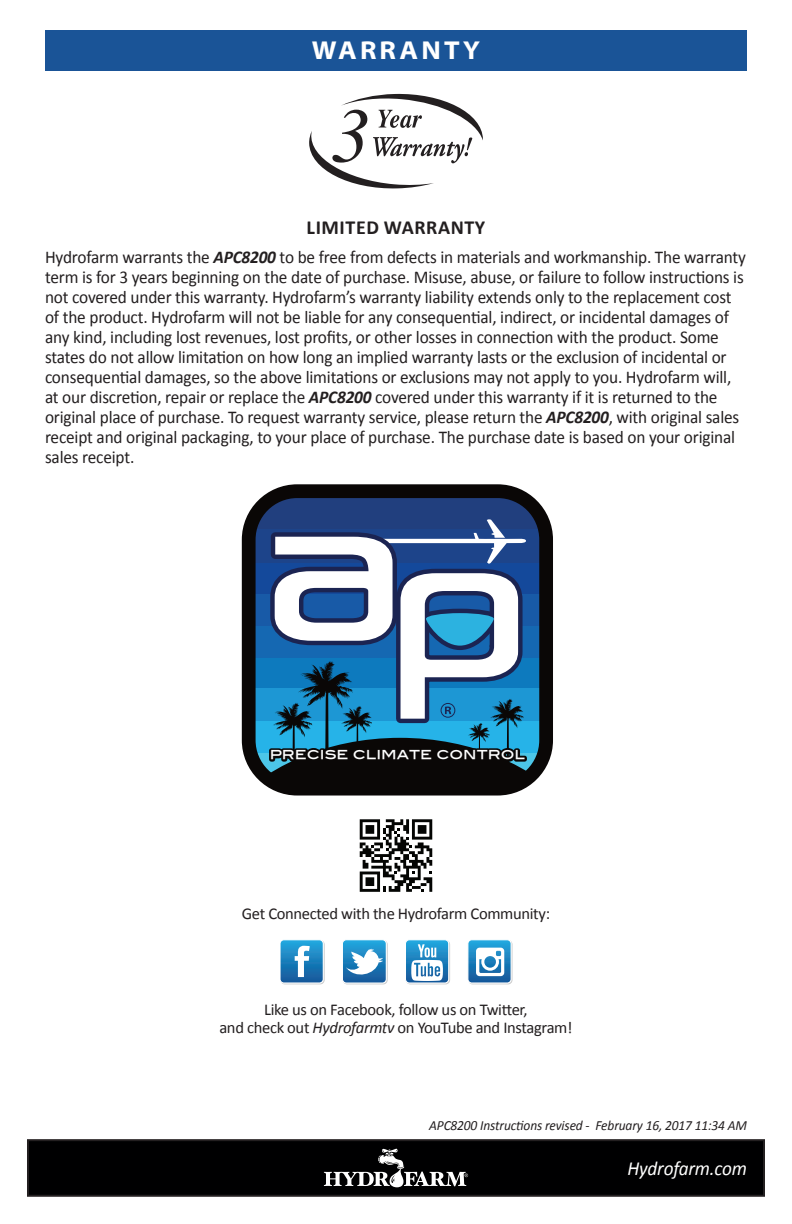
<style>
.page{position:relative;width:792px;height:1224px;background:#fff}
.page>*{position:absolute;margin:0;border:0;box-sizing:border-box;transform-origin:0 0}
.t1{font:700 semi-expanded 26px "Myriad Pro";letter-spacing:.12em;color:#fff}
.t2{font:700 20px "Calibri";letter-spacing:.03em;color:#231f20}
.t3{font:italic 20px "Calibri";letter-spacing:-.01em;color:#fff;scale:.96 1}
.t4{font:18px/20px "Calibri";letter-spacing:-.01em;color:#231f20;scale:.96 1}
.t5{font:16.6px/18px "Calibri";letter-spacing:-.02em;color:#231f20;text-align:center}
.t6{font:14.6px "Blair Md ITCTT Medium";color:#fff}
.t7{font:italic 14px "Calibri";letter-spacing:-.01em;color:#231f20;scale:.96 1}
.s1{font-weight:700;font-style:italic}
.s2{font-style:italic}
</style>
<div class="page">
<div style="left:28px;top:1140px;width:736px;height:56px;background:#000001"></div>
<div style="left:27px;top:1139px;width:738px;height:58px;border:2px solid #231f20"></div>
<svg style="left:324px;top:1149px;width:144px;height:38px"></svg>
<svg style="left:309px;top:93px;width:174px;height:96px"></svg>
<div style="left:45px;top:30px;width:702px;height:41px;background:#1a5497"></div>
<svg style="left:360px;top:819px;width:72px;height:73px"></svg>
<svg style="left:405px;top:939px;width:45px;height:45px"></svg>
<svg style="left:468px;top:939px;width:45px;height:45px"></svg>
<svg style="left:280px;top:939px;width:45px;height:45px"></svg>
<svg style="left:343px;top:939px;width:45px;height:45px"></svg>
<svg style="left:242px;top:484px;width:311px;height:312px;background:#353c50"></svg>
<svg style="left:249px;top:519px;width:297px;height:270px"></svg>
<h1 class="t1" style="left:312px;top:36px;width:170px">WARRANTY</h1>
<p class="t2" style="left:307px;top:214px;width:180px">LIMITED WARRANTY</p>
<p class="t4" style="left:45px;top:247px;width:732px">Hydrofarm warrants the <span class="s1">APC8200</span> to be free from defects in materials and workmanship. The warranty term is for 3 years beginning on the date of purchase. Misuse, abuse, or failure to follow instructions is not covered under this warranty. Hydrofarm’s warranty liability extends only to the replacement cost of the product. Hydrofarm will not be liable for any consequential, indirect, or incidental damages of any kind, including lost revenues, lost profits, or other losses in connection with the product. Some states do not allow limitation on how long an implied warranty lasts or the exclusion of incidental or consequential damages, so the above limitations or exclusions may not apply to you. Hydrofarm will, at our discretion, repair or replace the <span class="s1">APC8200</span> covered under this warranty if it is returned to the original place of purchase. To request warranty service, please return the <span class="s1">APC8200</span>, with original sales receipt and original packaging, to your place of purchase. The purchase date is based on your original sales receipt.</p>
<p class="t6" style="left:270px;top:742px;width:257px">PRECISE CLIMATE CONTROL</p>
<p class="t5" style="left:242px;top:904px;width:310px">Get Connected with the Hydrofarm Community:</p>
<p class="t5" style="left:219px;top:1001px;width:355px">Like us on Facebook, follow us on Twitter,<br>and check out <span class="s2">Hydrofarmtv</span> on YouTube and Instagram!</p>
<p class="t7" style="left:429px;top:1116px;width:333px">APC8200 Instructions revised - February 16, 2017 11:34 AM</p>
<p class="t3" style="left:627px;top:1155px;width:126px">Hydrofarm.com</p>
</div>
